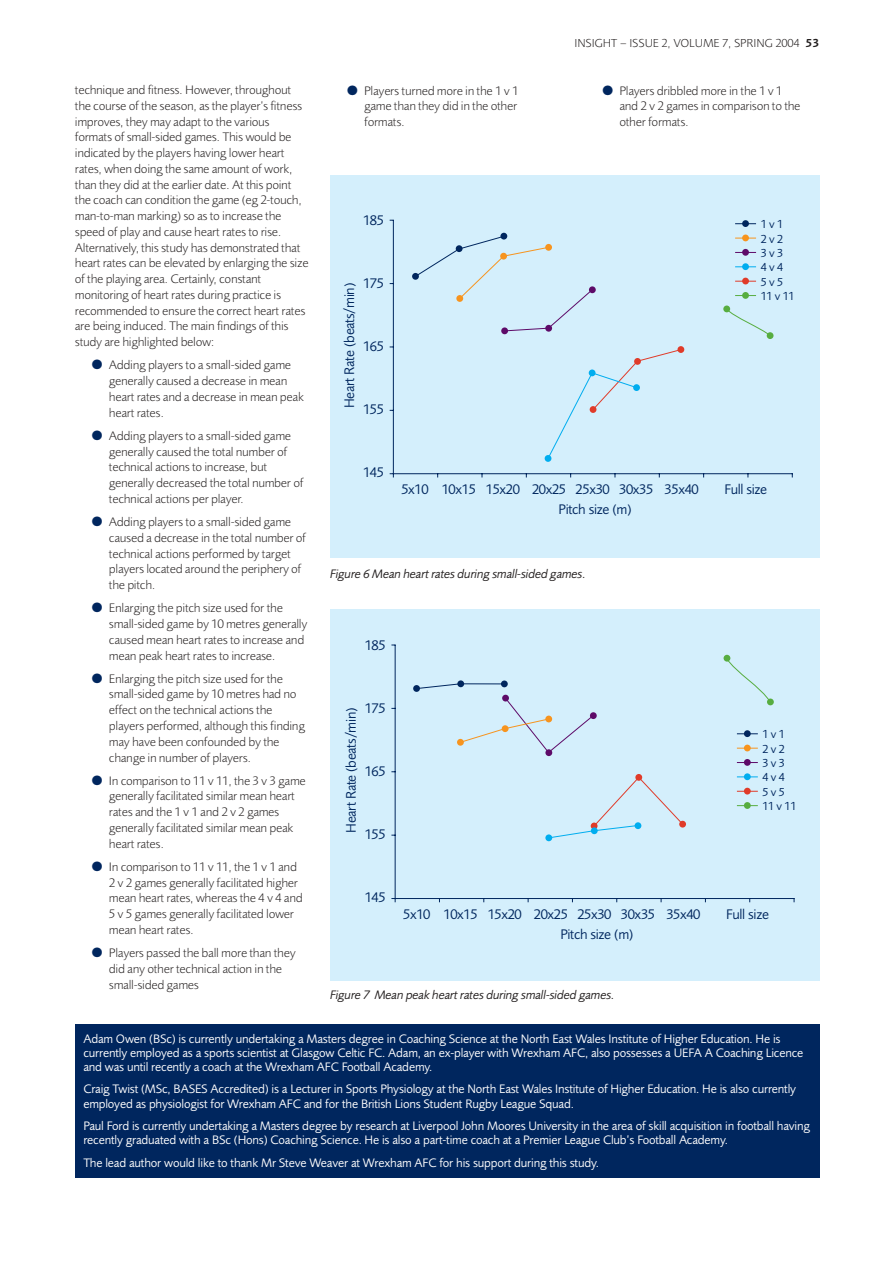
<style>
.page{position:relative;width:893px;height:1262px;background:#fff}
.page>*{position:absolute;margin:0;border:0;box-sizing:border-box;transform-origin:0 0}
.t1{font:14.4px "Foundry Sans";letter-spacing:-.025em;color:#00265e}
.t2{font:300 12.75px/15.8px "Foundry Sans";letter-spacing:-.015em;color:#231f1f}
.t3{font:12.75px/14.1px "Foundry Sans";letter-spacing:-.015em;color:#fff}
.t4{font:italic 12.75px "Foundry Sans";letter-spacing:-.015em;color:#231f1f}
.t5{font:12px/14.4px "Foundry Sans";letter-spacing:-.025em;color:#00265e}
.t6{font:300 12px "Foundry Sans";color:#231f1f}
.s1{color:#00265e}
.s2{font-weight:600}
</style>
<div class="page">
<div style="left:330px;top:175px;width:489px;height:383px;background:#d4effc"></div>
<hr style="left:393px;top:220px;width:1px;height:257px;background:#00265e">
<hr style="left:389px;top:473px;width:403px;height:1px;background:#00265e">
<div style="left:742px;top:234px;width:7px;height:7px;background:#f7941e;border-radius:50%"></div>
<svg style="left:735px;top:238px;width:21px;height:1px"></svg>
<div style="left:742px;top:249px;width:7px;height:7px;background:#5d0a68;border-radius:50%"></div>
<svg style="left:735px;top:252px;width:21px;height:1px"></svg>
<div style="left:742px;top:292px;width:7px;height:7px;background:#57ad40;border-radius:50%"></div>
<svg style="left:735px;top:295px;width:21px;height:1px"></svg>
<div style="left:742px;top:278px;width:7px;height:6px;background:#e03b29;border-radius:50%"></div>
<svg style="left:735px;top:281px;width:21px;height:1px"></svg>
<div style="left:742px;top:263px;width:7px;height:7px;background:#00adef;border-radius:50%"></div>
<svg style="left:735px;top:266px;width:21px;height:1px"></svg>
<div style="left:742px;top:220px;width:7px;height:7px;background:#00265e;border-radius:50%"></div>
<svg style="left:735px;top:223px;width:21px;height:1px"></svg>
<div style="left:766px;top:332px;width:7px;height:7px;background:#57ad40;border-radius:50%"></div>
<svg style="left:723px;top:305px;width:7px;height:7px"></svg>
<svg style="left:725px;top:308px;width:46px;height:29px"></svg>
<div style="left:677px;top:346px;width:7px;height:7px;background:#e03b29;border-radius:50%"></div>
<svg style="left:544px;top:455px;width:7px;height:7px"></svg>
<svg style="left:546px;top:348px;width:136px;height:112px"></svg>
<div style="left:589px;top:286px;width:6px;height:7px;background:#5d0a68;border-radius:50%"></div>
<div style="left:501px;top:327px;width:7px;height:7px;background:#5d0a68;border-radius:50%"></div>
<div style="left:500px;top:233px;width:7px;height:6px;background:#00265e;border-radius:50%"></div>
<svg style="left:414px;top:235px;width:180px;height:97px"></svg>
<div style="left:330px;top:609px;width:489px;height:371px;background:#d4effc"></div>
<hr style="left:395px;top:644px;width:1px;height:258px;background:#00265e">
<hr style="left:391px;top:898px;width:403px;height:1px;background:#00265e">
<div style="left:744px;top:744px;width:6px;height:7px;background:#f7941e;border-radius:50%"></div>
<svg style="left:737px;top:747px;width:20px;height:1px"></svg>
<div style="left:744px;top:759px;width:6px;height:7px;background:#5d0a68;border-radius:50%"></div>
<svg style="left:737px;top:762px;width:20px;height:1px"></svg>
<div style="left:744px;top:802px;width:6px;height:7px;background:#57ad40;border-radius:50%"></div>
<svg style="left:737px;top:805px;width:20px;height:1px"></svg>
<div style="left:744px;top:787px;width:6px;height:7px;background:#e03b29;border-radius:50%"></div>
<svg style="left:737px;top:790px;width:20px;height:1px"></svg>
<div style="left:744px;top:773px;width:6px;height:7px;background:#00adef;border-radius:50%"></div>
<svg style="left:737px;top:776px;width:20px;height:1px"></svg>
<div style="left:744px;top:730px;width:6px;height:7px;background:#00265e;border-radius:50%"></div>
<svg style="left:737px;top:733px;width:20px;height:1px"></svg>
<div style="left:767px;top:698px;width:6px;height:7px;background:#57ad40;border-radius:50%"></div>
<svg style="left:724px;top:656px;width:47px;height:47px"></svg>
<div style="left:545px;top:834px;width:7px;height:7px;background:#00adef;border-radius:50%"></div>
<svg style="left:547px;top:776px;width:137px;height:63px"></svg>
<div style="left:590px;top:712px;width:6px;height:7px;background:#5d0a68;border-radius:50%"></div>
<svg style="left:502px;top:694px;width:7px;height:7px"></svg>
<div style="left:457px;top:739px;width:7px;height:6px;background:#f7941e;border-radius:50%"></div>
<svg style="left:459px;top:697px;width:136px;height:57px"></svg>
<div style="left:413px;top:685px;width:7px;height:7px;background:#00265e;border-radius:50%"></div>
<div style="left:501px;top:680px;width:6px;height:7px;background:#00265e;border-radius:50%"></div>
<div style="left:457px;top:680px;width:7px;height:7px;background:#00265e;border-radius:50%"></div>
<svg style="left:415px;top:683px;width:90px;height:6px"></svg>
<div style="left:75px;top:1024px;width:744px;height:154px;background:#00265e"></div>
<p class="t2" style="left:75px;top:83px;width:235px">technique and fitness. However, throughout the course of the season, as the player’s fitness improves, they may adapt to the various formats of small-sided games. This would be indicated by the players having lower heart rates, when doing the same amount of work, than they did at the earlier date. At this point the coach can condition the game (eg 2-touch, man-to-man marking) so as to increase the speed of play and cause heart rates to rise.<br>Alternatively, this study has demonstrated that heart rates can be elevated by enlarging the size of the playing area. Certainly, constant monitoring of heart rates during practice is recommended to ensure the correct heart rates are being induced. The main findings of this study are highlighted below:</p>
<p class="t2" style="left:109px;top:358px;width:196px;text-indent:-17px"><span class="s1">●</span> Adding players to a small-sided game generally caused a decrease in mean heart rates and a decrease in mean peak heart rates.</p>
<p class="t2" style="left:109px;top:429px;width:196px;text-indent:-17px"><span class="s1">●</span> Adding players to a small-sided game generally caused the total number of technical actions to increase, but generally decreased the total number of technical actions per player.</p>
<p class="t2" style="left:109px;top:515px;width:199px;text-indent:-17px"><span class="s1">●</span> Adding players to a small-sided game caused a decrease in the total number of technical actions performed by target players located around the periphery of the pitch.</p>
<p class="t2" style="left:109px;top:601px;width:200px;text-indent:-17px"><span class="s1">●</span> Enlarging the pitch size used for the small-sided game by 10 metres generally caused mean heart rates to increase and mean peak heart rates to increase.</p>
<p class="t2" style="left:109px;top:672px;width:197px;text-indent:-17px"><span class="s1">●</span> Enlarging the pitch size used for the small-sided game by 10 metres had no effect on the technical actions the players performed, although this finding may have been confounded by the change in number of players.</p>
<p class="t2" style="left:109px;top:773px;width:198px;text-indent:-17px"><span class="s1">●</span> In comparison to 11 v 11, the 3 v 3 game generally facilitated similar mean heart rates and the 1 v 1 and 2 v 2 games generally facilitated similar mean peak heart rates.</p>
<p class="t2" style="left:109px;top:860px;width:195px;text-indent:-17px"><span class="s1">●</span> In comparison to 11 v 11, the 1 v 1 and 2 v 2 games generally facilitated higher mean heart rates, whereas the 4 v 4 and 5 v 5 games generally facilitated lower mean heart rates.</p>
<p class="t2" style="left:109px;top:946px;width:188px;text-indent:-17px"><span class="s1">●</span> Players passed the ball more than they did any other technical action in the small-sided games</p>
<p class="t6" style="left:574px;top:39px;width:246px">INSIGHT – ISSUE 2, VOLUME 7, SPRING 2004 <span class="s2">53</span></p>
<p class="t2" style="left:364px;top:84px;width:156px;text-align:justify;text-indent:-17px"><span class="s1">●</span> Players turned more in the 1 v 1 game than they did in the other formats.</p>
<p class="t2" style="left:619px;top:84px;width:182px;text-indent:-17px"><span class="s1">●</span> Players dribbled more in the 1 v 1 and 2 v 2 games in comparison to the other formats.</p>
<p class="t1" style="left:363px;top:214px;width:22px">185</p>
<p class="t1" style="left:363px;top:277px;width:22px">175</p>
<p class="t1" style="left:343px;top:408px;width:127px;rotate:-90deg">Heart Rate (beats/min)</p>
<p class="t1" style="left:363px;top:340px;width:22px">165</p>
<p class="t1" style="left:363px;top:403px;width:22px">155</p>
<p class="t5" style="left:760px;top:218px;width:35px">1 v 1<br>2 v 2<br>3 v 3<br>4 v 4<br>5 v 5<br>11 v 11</p>
<p class="t1" style="left:363px;top:466px;width:22px">145</p>
<p class="t1" style="left:401px;top:483px;width:299px">5x10 10x15 15x20 20x25 25x30 30x35 35x40</p>
<p class="t1" style="left:724px;top:483px;width:44px">Full size</p>
<p class="t1" style="left:558px;top:503px;width:74px">Pitch size (m)</p>
<p class="t4" style="left:330px;top:568px;width:257px">Figure 6 Mean heart rates during small-sided games.</p>
<p class="t1" style="left:365px;top:639px;width:22px">185</p>
<p class="t1" style="left:365px;top:702px;width:22px">175</p>
<p class="t1" style="left:345px;top:833px;width:127px;rotate:-90deg">Heart Rate (beats/min)</p>
<p class="t1" style="left:365px;top:765px;width:22px">165</p>
<p class="t1" style="left:365px;top:828px;width:22px">155</p>
<p class="t5" style="left:762px;top:728px;width:35px">1 v 1<br>2 v 2<br>3 v 3<br>4 v 4<br>5 v 5<br>11 v 11</p>
<p class="t1" style="left:365px;top:891px;width:22px">145</p>
<p class="t1" style="left:403px;top:908px;width:299px">5x10 10x15 15x20 20x25 25x30 30x35 35x40</p>
<p class="t1" style="left:726px;top:908px;width:44px">Full size</p>
<p class="t1" style="left:560px;top:928px;width:74px">Pitch size (m)</p>
<p class="t4" style="left:330px;top:989px;width:286px">Figure 7 Mean peak heart rates during small-sided games.</p>
<p class="t3" style="left:83px;top:1032px;width:721px">Adam Owen (BSc) is currently undertaking a Masters degree in Coaching Science at the North East Wales Institute of Higher Education. He is currently employed as a sports scientist at Glasgow Celtic FC. Adam, an ex-player with Wrexham AFC, also possesses a UEFA A Coaching Licence and was until recently a coach at the Wrexham AFC Football Academy.</p>
<p class="t3" style="left:83px;top:1083px;width:714px">Craig Twist (MSc, BASES Accredited) is a Lecturer in Sports Physiology at the North East Wales Institute of Higher Education. He is also currently employed as physiologist for Wrexham AFC and for the British Lions Student Rugby League Squad.</p>
<p class="t3" style="left:83px;top:1119px;width:728px">Paul Ford is currently undertaking a Masters degree by research at Liverpool John Moores University in the area of skill acquisition in football having recently graduated with a BSc (Hons) Coaching Science. He is also a part-time coach at a Premier League Club’s Football Academy.</p>
<p class="t3" style="left:83px;top:1156px;width:517px">The lead author would like to thank Mr Steve Weaver at Wrexham AFC for his support during this study.</p>
</div>
